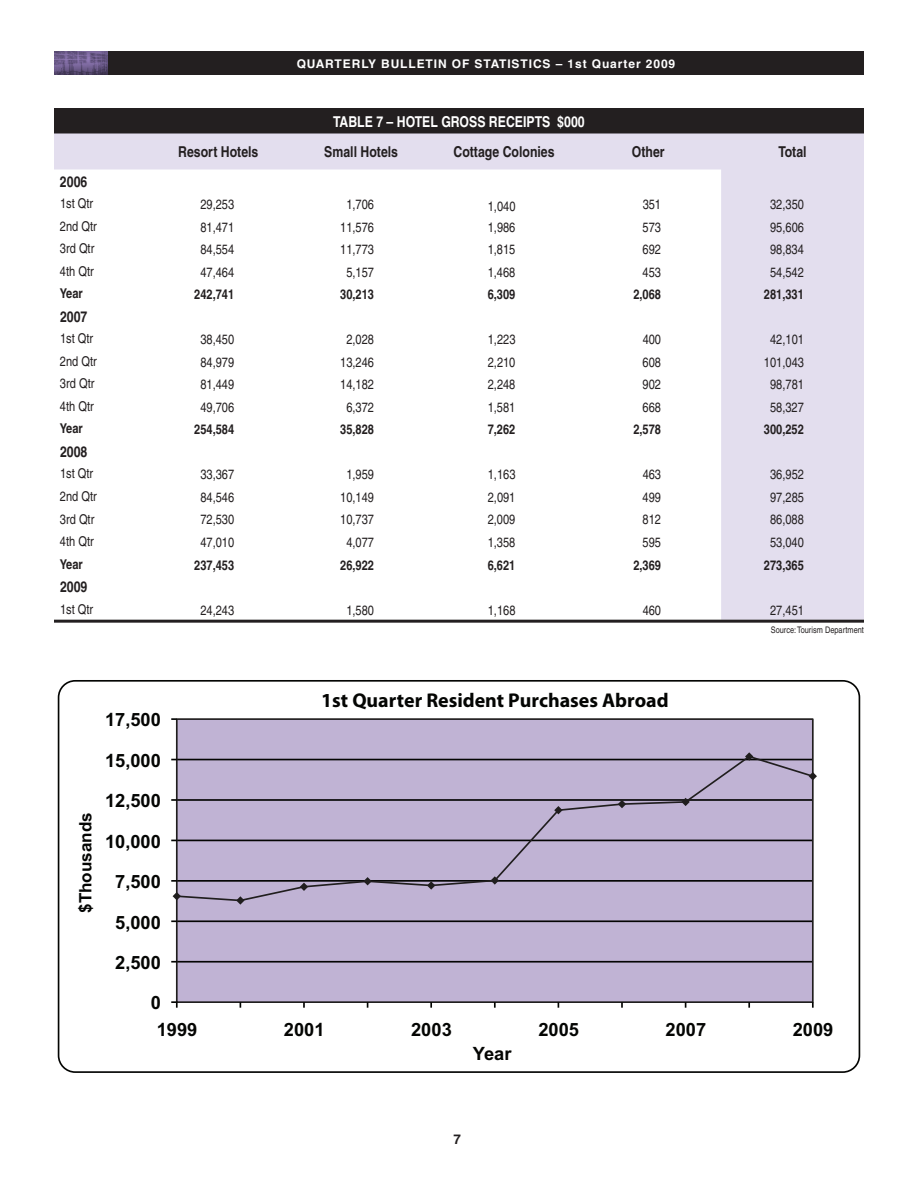
<style>
.page{position:relative;width:918px;height:1188px;background:#fff}
.page>*{position:absolute;margin:0;border:0;box-sizing:border-box;transform-origin:0 0}
.t1{font:700 19.95px "Myriad Pro";color:#040503}
.t2{font:700 18.3px "Arial";color:#040503}
.t3{font:700 17.1px "Arial";color:#040503}
.t4{font:700 condensed 15px "Helvetica";color:#231f20}
.t5{font:700 condensed 15px "Helvetica";color:#fff}
.t6{font:condensed 13.5px "Helvetica";color:#231f20}
.t7{font:700 condensed 13.5px "Helvetica";color:#231f20}
.t8{font:700 13.5px "Helvetica";color:#231f20}
.t9{font:700 12px "Helvetica";letter-spacing:.075em;color:#fff}
.t10{font:condensed 9px "Helvetica";color:#231f20}
</style>
<div class="page">
<div style="left:108px;top:51px;width:756px;height:24px;background:#231f20"></div>
<img style="left:54px;top:51px;width:54px;height:24px">
<div style="left:177px;top:719px;width:636px;height:283px;background:#c0b3d4"></div>
<hr style="left:177px;top:961px;width:636px;height:2px;background:#040503">
<hr style="left:177px;top:920px;width:636px;height:2px;background:#040503">
<div style="left:176px;top:718px;width:638px;height:285px;border:2px solid #201e1e"></div>
<svg style="left:171px;top:961px;width:6px;height:2px"></svg>
<svg style="left:171px;top:920px;width:6px;height:2px"></svg>
<svg style="left:171px;top:718px;width:6px;height:2px"></svg>
<svg style="left:171px;top:1001px;width:7px;height:7px"></svg>
<svg style="left:303px;top:1002px;width:2px;height:6px"></svg>
<svg style="left:430px;top:1002px;width:2px;height:6px"></svg>
<svg style="left:494px;top:1002px;width:2px;height:6px"></svg>
<svg style="left:621px;top:1002px;width:2px;height:6px"></svg>
<svg style="left:748px;top:1002px;width:2px;height:6px"></svg>
<svg style="left:812px;top:1002px;width:2px;height:6px"></svg>
<svg style="left:173px;top:752px;width:644px;height:153px"></svg>
<div style="left:58px;top:680px;width:802px;height:393px;border:2px solid #040503;border-radius:17px"></div>
<div style="left:54px;top:108px;width:810px;height:26px;background:#231f20"></div>
<svg style="left:54px;top:134px;width:810px;height:486px"></svg>
<hr style="left:54px;top:620px;width:810px;height:3px;background:#231f20">
<p class="t9" style="left:297px;top:56px;width:380px">QUARTERLY BULLETIN OF STATISTICS – 1st Quarter 2009</p>
<p class="t5" style="left:333px;top:112px;width:253px">TABLE 7 – HOTEL GROSS RECEIPTS $000</p>
<p class="t4" style="left:178px;top:143px;width:82px">Resort Hotels</p>
<p class="t4" style="left:324px;top:143px;width:75px">Small Hotels</p>
<p class="t4" style="left:453px;top:143px;width:103px">Cottage Colonies</p>
<p class="t4" style="left:632px;top:143px;width:34px">Other</p>
<p class="t4" style="left:778px;top:143px;width:30px">Total</p>
<p class="t4" style="left:60px;top:172px;width:29px">2006</p>
<p class="t6" style="left:60px;top:196px;width:35px">1st Qtr</p>
<p class="t6" style="left:200px;top:197px;width:35px">29,253</p>
<p class="t6" style="left:346px;top:197px;width:29px">1,706</p>
<p class="t6" style="left:488px;top:198px;width:29px">1,040</p>
<p class="t6" style="left:643px;top:197px;width:20px">351</p>
<p class="t6" style="left:770px;top:197px;width:35px">32,350</p>
<p class="t6" style="left:60px;top:218px;width:38px">2nd Qtr</p>
<p class="t6" style="left:200px;top:219px;width:35px">81,471</p>
<p class="t6" style="left:340px;top:219px;width:35px">11,576</p>
<p class="t6" style="left:488px;top:219px;width:29px">1,986</p>
<p class="t6" style="left:643px;top:219px;width:20px">573</p>
<p class="t6" style="left:770px;top:219px;width:35px">95,606</p>
<p class="t6" style="left:60px;top:241px;width:36px">3rd Qtr</p>
<p class="t6" style="left:200px;top:242px;width:35px">84,554</p>
<p class="t6" style="left:340px;top:242px;width:35px">11,773</p>
<p class="t6" style="left:488px;top:242px;width:29px">1,815</p>
<p class="t6" style="left:643px;top:242px;width:20px">692</p>
<p class="t6" style="left:770px;top:242px;width:35px">98,834</p>
<p class="t6" style="left:60px;top:263px;width:35px">4th Qtr</p>
<p class="t6" style="left:200px;top:264px;width:35px">47,464</p>
<p class="t6" style="left:346px;top:264px;width:29px">5,157</p>
<p class="t6" style="left:488px;top:264px;width:29px">1,468</p>
<p class="t6" style="left:643px;top:264px;width:20px">453</p>
<p class="t6" style="left:770px;top:264px;width:35px">54,542</p>
<p class="t7" style="left:60px;top:285px;width:24px">Year</p>
<p class="t7" style="left:194px;top:286px;width:42px">242,741</p>
<p class="t7" style="left:340px;top:286px;width:35px">30,213</p>
<p class="t7" style="left:488px;top:286px;width:29px">6,309</p>
<p class="t7" style="left:633px;top:286px;width:29px">2,068</p>
<p class="t7" style="left:764px;top:286px;width:42px">281,331</p>
<p class="t4" style="left:60px;top:307px;width:29px">2007</p>
<p class="t6" style="left:60px;top:331px;width:35px">1st Qtr</p>
<p class="t6" style="left:200px;top:332px;width:35px">38,450</p>
<p class="t6" style="left:346px;top:332px;width:29px">2,028</p>
<p class="t6" style="left:488px;top:332px;width:29px">1,223</p>
<p class="t6" style="left:643px;top:332px;width:20px">400</p>
<p class="t6" style="left:770px;top:332px;width:35px">42,101</p>
<p class="t6" style="left:60px;top:353px;width:38px">2nd Qtr</p>
<p class="t6" style="left:200px;top:354px;width:35px">84,979</p>
<p class="t6" style="left:340px;top:354px;width:35px">13,246</p>
<p class="t6" style="left:488px;top:354px;width:29px">2,210</p>
<p class="t6" style="left:643px;top:354px;width:20px">608</p>
<p class="t6" style="left:764px;top:354px;width:42px">101,043</p>
<p class="t6" style="left:60px;top:376px;width:36px">3rd Qtr</p>
<p class="t6" style="left:200px;top:377px;width:35px">81,449</p>
<p class="t6" style="left:340px;top:377px;width:35px">14,182</p>
<p class="t6" style="left:488px;top:377px;width:29px">2,248</p>
<p class="t6" style="left:643px;top:377px;width:20px">902</p>
<p class="t6" style="left:770px;top:377px;width:35px">98,781</p>
<p class="t6" style="left:60px;top:398px;width:35px">4th Qtr</p>
<p class="t6" style="left:200px;top:399px;width:35px">49,706</p>
<p class="t6" style="left:346px;top:399px;width:29px">6,372</p>
<p class="t6" style="left:488px;top:399px;width:29px">1,581</p>
<p class="t6" style="left:643px;top:399px;width:20px">668</p>
<p class="t6" style="left:770px;top:399px;width:35px">58,327</p>
<p class="t7" style="left:60px;top:420px;width:24px">Year</p>
<p class="t7" style="left:194px;top:421px;width:42px">254,584</p>
<p class="t7" style="left:340px;top:421px;width:35px">35,828</p>
<p class="t7" style="left:488px;top:421px;width:29px">7,262</p>
<p class="t7" style="left:633px;top:421px;width:29px">2,578</p>
<p class="t7" style="left:764px;top:421px;width:42px">300,252</p>
<p class="t4" style="left:60px;top:442px;width:29px">2008</p>
<p class="t6" style="left:60px;top:466px;width:35px">1st Qtr</p>
<p class="t6" style="left:200px;top:467px;width:35px">33,367</p>
<p class="t6" style="left:346px;top:467px;width:29px">1,959</p>
<p class="t6" style="left:488px;top:467px;width:29px">1,163</p>
<p class="t6" style="left:643px;top:467px;width:20px">463</p>
<p class="t6" style="left:770px;top:467px;width:35px">36,952</p>
<p class="t6" style="left:60px;top:488px;width:38px">2nd Qtr</p>
<p class="t6" style="left:200px;top:489px;width:35px">84,546</p>
<p class="t6" style="left:340px;top:489px;width:35px">10,149</p>
<p class="t6" style="left:488px;top:489px;width:29px">2,091</p>
<p class="t6" style="left:643px;top:489px;width:20px">499</p>
<p class="t6" style="left:770px;top:489px;width:35px">97,285</p>
<p class="t6" style="left:60px;top:511px;width:36px">3rd Qtr</p>
<p class="t6" style="left:200px;top:512px;width:35px">72,530</p>
<p class="t6" style="left:340px;top:512px;width:35px">10,737</p>
<p class="t6" style="left:488px;top:512px;width:29px">2,009</p>
<p class="t6" style="left:643px;top:512px;width:20px">812</p>
<p class="t6" style="left:770px;top:512px;width:35px">86,088</p>
<p class="t6" style="left:60px;top:534px;width:35px">4th Qtr</p>
<p class="t6" style="left:200px;top:534px;width:35px">47,010</p>
<p class="t6" style="left:346px;top:534px;width:29px">4,077</p>
<p class="t6" style="left:488px;top:534px;width:29px">1,358</p>
<p class="t6" style="left:643px;top:534px;width:20px">595</p>
<p class="t6" style="left:770px;top:534px;width:35px">53,040</p>
<p class="t7" style="left:60px;top:556px;width:24px">Year</p>
<p class="t7" style="left:194px;top:557px;width:42px">237,453</p>
<p class="t7" style="left:340px;top:557px;width:35px">26,922</p>
<p class="t7" style="left:488px;top:557px;width:29px">6,621</p>
<p class="t7" style="left:633px;top:557px;width:29px">2,369</p>
<p class="t7" style="left:764px;top:557px;width:42px">273,365</p>
<p class="t4" style="left:60px;top:577px;width:29px">2009</p>
<p class="t6" style="left:60px;top:601px;width:35px">1st Qtr</p>
<p class="t6" style="left:200px;top:602px;width:35px">24,243</p>
<p class="t6" style="left:346px;top:602px;width:29px">1,580</p>
<p class="t6" style="left:488px;top:602px;width:29px">1,168</p>
<p class="t6" style="left:643px;top:602px;width:20px">460</p>
<p class="t6" style="left:770px;top:602px;width:35px">27,451</p>
<p class="t10" style="left:771px;top:624px;width:95px">Source: Tourism Department</p>
<p class="t3" style="left:74px;top:913px;width:102px;rotate:-90deg">$Thousands</p>
<h2 class="t2" style="left:105px;top:708px;width:58px">17,500</h2>
<h2 class="t2" style="left:105px;top:748px;width:58px">15,000</h2>
<h2 class="t2" style="left:105px;top:789px;width:58px">12,500</h2>
<h2 class="t2" style="left:105px;top:829px;width:58px">10,000</h2>
<h2 class="t2" style="left:115px;top:870px;width:47px">7,500</h2>
<h2 class="t2" style="left:115px;top:910px;width:47px">5,000</h2>
<h2 class="t2" style="left:115px;top:951px;width:47px">2,500</h2>
<h2 class="t2" style="left:151px;top:991px;width:12px">0</h2>
<h1 class="t1" style="left:321px;top:688px;width:349px">1st Quarter Resident Purchases Abroad</h1>
<h2 class="t2" style="left:157px;top:1018px;width:42px">1999</h2>
<h2 class="t2" style="left:284px;top:1018px;width:42px">2001</h2>
<h2 class="t2" style="left:411px;top:1018px;width:42px">2003</h2>
<h2 class="t2" style="left:538px;top:1018px;width:42px">2005</h2>
<h2 class="t2" style="left:666px;top:1018px;width:42px">2007</h2>
<h2 class="t2" style="left:793px;top:1018px;width:42px">2009</h2>
<h2 class="t2" style="left:473px;top:1041px;width:40px">Year</h2>
<p class="t8" style="left:453px;top:1131px;width:9px">7</p>
</div>
